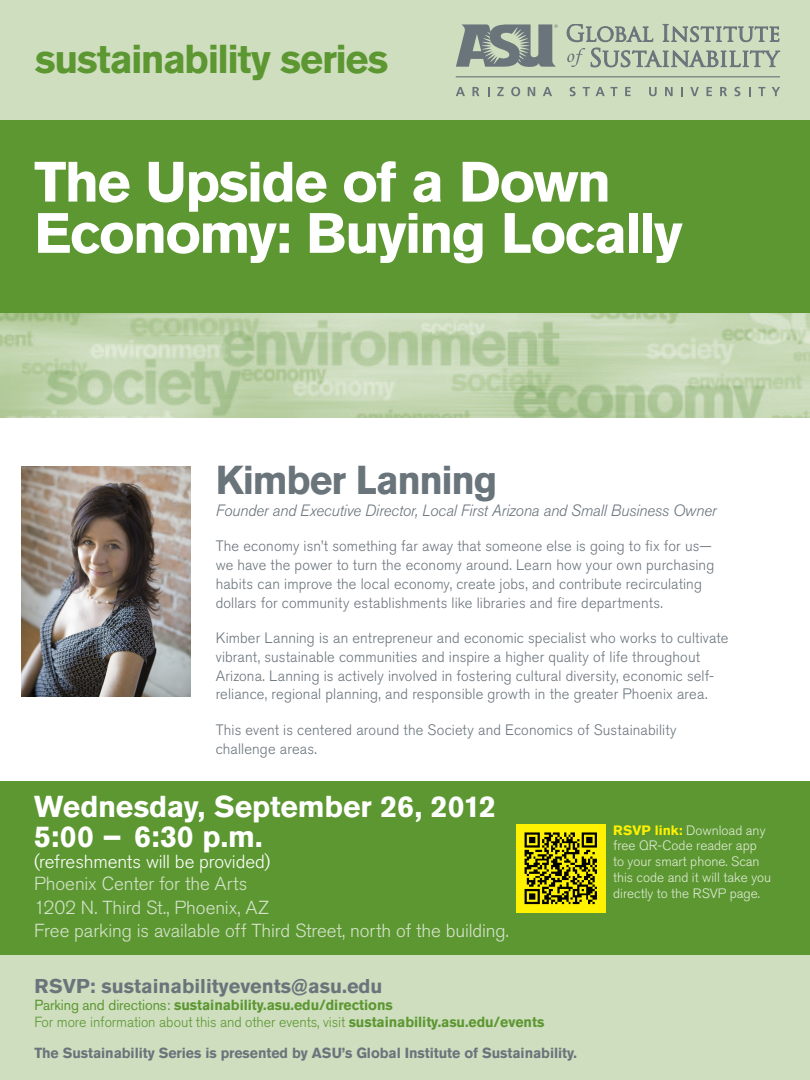
<style>
.page{position:relative;width:810px;height:1080px;background:#fff}
.page>*{position:absolute;margin:0;border:0;box-sizing:border-box;transform-origin:0 0}
.t1{font:700 56.25px/51.2px "Akzidenz Grotesk Pro";letter-spacing:-.035em;color:#fff}
.t2{font:700 40px "Akzidenz Grotesk Pro";letter-spacing:-.035em;color:#5c9731}
.t3{font:700 40px "Akzidenz Grotesk Pro";letter-spacing:-.035em;color:#6a747b}
.t4{font:700 30px/30px "Akzidenz Grotesk Pro";letter-spacing:-.005em;color:#fff}
.t5{font:700 19.88px "Akzidenz Grotesk Pro";color:#6a747b}
.t6{font:300 18.75px "Akzidenz Grotesk Pro";letter-spacing:-.005em;color:#d6e3cb}
.t7{font:300 18.75px "Akzidenz Grotesk Pro";letter-spacing:-.005em;color:#fff}
.t8{font:italic 300 16.25px "Akzidenz Grotesk Pro";letter-spacing:-.01em;color:#6a747b}
.t9{font:300 15px/18.8px "Akzidenz Grotesk Pro";letter-spacing:.01em;color:#6a747b}
.t10{font:300 14.5px "Akzidenz Grotesk Pro";letter-spacing:-.005em;color:#5c9731}
.t11{font:700 14.5px "Akzidenz Grotesk Pro";letter-spacing:-.005em;color:#6a747b}
.t12{font:700 14.5px "Akzidenz Grotesk Pro";letter-spacing:-.005em;color:#5c9731}
.t13{font:300 13.5px/15.9px "Akzidenz Grotesk Pro";color:#e1ebd7}
.s1{font-weight:400}
.s2{font-weight:700}
.s3{font-weight:700;color:#fff101}
</style>
<div class="page">
<div style="left:0;top:914px;width:810px;height:166px;background:#cedebf"></div>
<div style="left:0;top:120px;width:810px;height:219px;background:#5c9731"></div>
<div style="left:0;top:781px;width:810px;height:174px;background:#5c9731"></div>
<img style="left:0;top:313px;width:810px;height:105px">
<div style="left:0;top:0;width:810px;height:120px;background:#cedebf"></div>
<svg style="left:456px;top:87px;width:9px;height:9px"></svg>
<svg style="left:473px;top:87px;width:6px;height:9px"></svg>
<svg style="left:497px;top:87px;width:7px;height:9px"></svg>
<svg style="left:511px;top:87px;width:9px;height:9px"></svg>
<svg style="left:528px;top:87px;width:7px;height:9px"></svg>
<svg style="left:543px;top:87px;width:9px;height:9px"></svg>
<svg style="left:570px;top:87px;width:6px;height:9px"></svg>
<svg style="left:583px;top:87px;width:7px;height:9px"></svg>
<svg style="left:596px;top:87px;width:22px;height:9px"></svg>
<svg style="left:625px;top:87px;width:6px;height:9px"></svg>
<svg style="left:649px;top:87px;width:8px;height:9px"></svg>
<svg style="left:665px;top:87px;width:8px;height:9px"></svg>
<svg style="left:681px;top:87px;width:2px;height:9px"></svg>
<svg style="left:690px;top:87px;width:9px;height:9px"></svg>
<svg style="left:707px;top:87px;width:5px;height:9px"></svg>
<svg style="left:720px;top:87px;width:7px;height:9px"></svg>
<svg style="left:735px;top:87px;width:5px;height:9px"></svg>
<svg style="left:749px;top:87px;width:2px;height:9px"></svg>
<svg style="left:758px;top:87px;width:7px;height:9px"></svg>
<svg style="left:772px;top:87px;width:8px;height:9px"></svg>
<hr style="left:456px;top:76px;width:324px;height:1px;background:#6a747b">
<svg style="left:456px;top:24px;width:102px;height:43px"></svg>
<svg style="left:567px;top:24px;width:86px;height:18px"></svg>
<svg style="left:663px;top:24px;width:116px;height:18px"></svg>
<svg style="left:591px;top:48px;width:189px;height:19px"></svg>
<svg style="left:567px;top:48px;width:18px;height:19px"></svg>
<img style="left:517px;top:824px;width:88px;height:89px">
<img style="left:22px;top:466px;width:168px;height:231px">
<p class="t2" style="left:35px;top:33px;width:355px">sustainability series</p>
<p class="t1" style="left:34px;top:156px;width:650px">The Upside of a Down<br>Economy: Buying Locally</p>
<p class="t3" style="left:216px;top:455px;width:283px">Kimber Lanning</p>
<p class="t8" style="left:216px;top:500px;width:502px">Founder and Executive Director, Local First Arizona and Small Business Owner</p>
<p class="t9" style="left:216px;top:537px;width:500px">The economy isn’t something far away that someone else is going to fix for us— we have the power to turn the economy around. Learn how your own purchasing habits can improve the local economy, create jobs, and contribute recirculating dollars for community establishments like libraries and fire departments.</p>
<p class="t9" style="left:216px;top:629px;width:514px">Kimber Lanning is an entrepreneur and economic specialist who works to cultivate vibrant, sustainable communities and inspire a higher quality of life throughout Arizona. Lanning is actively involved in fostering cultural diversity, economic self&shy;reliance, regional planning, and responsible growth in the greater Phoenix area.</p>
<p class="t9" style="left:216px;top:721px;width:462px">This event is centered around the Society and Economics of Sustainability challenge areas.</p>
<p class="t4" style="left:34px;top:791px;width:463px">Wednesday, September 26, 2012<br>5:00 – 6:30 p.m.</p>
<p class="t7" style="left:34px;top:850px;width:238px">(refreshments will be provided)</p>
<p class="t6" style="left:34px;top:871px;width:215px">Phoenix Center for the Arts</p>
<p class="t6" style="left:34px;top:895px;width:236px">1202 N. Third St., Phoenix, AZ</p>
<p class="t6" style="left:34px;top:919px;width:476px">Free parking is available off Third Street, north of the building.</p>
<p class="t5" style="left:34px;top:973px;width:350px">RSVP: sustainabilityevents@asu.edu</p>
<p class="t12" style="left:34px;top:996px;width:360px"><span class="s1">Parking and directions:</span> sustainability.asu.edu/directions</p>
<p class="t10" style="left:34px;top:1013px;width:512px">For more information about this and other events, visit <span class="s2">sustainability.asu.edu/events</span></p>
<p class="t11" style="left:34px;top:1044px;width:544px">The Sustainability Series is presented by ASU’s Global Institute of Sustainability.</p>
<p class="t13" style="left:613px;top:822px;width:160px"><span class="s3">RSVP link:</span> Download any free QR-Code reader app<br>to your smart phone. Scan this code and it will take you directly to the RSVP page.</p>
</div>
